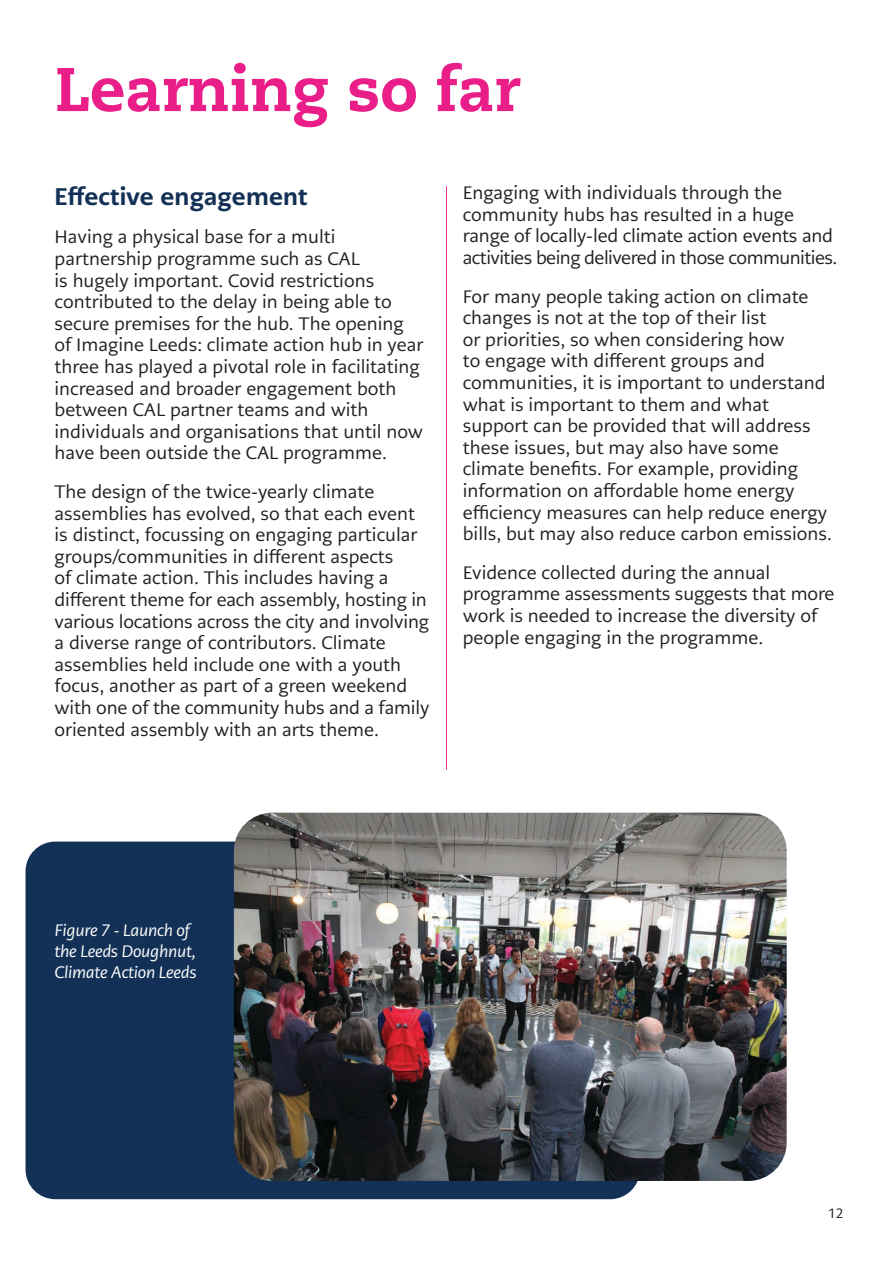
<style>
.page{position:relative;width:893px;height:1263px;background:#fff}
.page>*{position:absolute;margin:0;border:0;box-sizing:border-box;transform-origin:0 0}
.t1{font:800 61.5px "Caecilia LT Pro 85";color:#ea1e89}
.t2{font:800 24px "PMN Caecilia Sans Text";letter-spacing:.005em;color:#133156}
.t3{font:18px/21.6px "PMN Caecilia Sans Text";color:#231f20}
.t4{font:italic 16.5px/21px "PMN Caecilia Sans Text";letter-spacing:-.02em;color:#fff}
.t5{font:13.5px "PMN Caecilia Sans Text";color:#231f20}
</style>
<div class="page">
<hr style="left:446px;top:186px;width:1px;height:584px;background:#ea1e89">
<div style="left:26px;top:841px;width:614px;height:358px;background:#133156;border-radius:30px"></div>
<img style="left:234px;top:813px;width:553px;height:368px">
<h1 class="t1" style="left:55px;top:47px;width:467px">Learning so far</h1>
<h2 class="t2" style="left:55px;top:180px;width:255px">Effective engagement</h2>
<p class="t3" style="left:55px;top:226px;width:370px">Having a physical base for a multi partnership programme such as CAL<br>is hugely important. Covid restrictions contributed to the delay in being able to secure premises for the hub. The opening of Imagine Leeds: climate action hub in year three has played a pivotal role in facilitating increased and broader engagement both between CAL partner teams and with individuals and organisations that until now have been outside the CAL programme.</p>
<p class="t3" style="left:55px;top:481px;width:376px">The design of the twice-yearly climate assemblies has evolved, so that each event is distinct, focussing on engaging particular groups/communities in different aspects<br>of climate action. This includes having a different theme for each assembly, hosting in various locations across the city and involving a diverse range of contributors. Climate assemblies held include one with a youth focus, another as part of a green weekend with one of the community hubs and a family oriented assembly with an arts theme.</p>
<p class="t3" style="left:463px;top:182px;width:376px">Engaging with individuals through the community hubs has resulted in a huge range of locally-led climate action events and activities being delivered in those communities.</p>
<p class="t3" style="left:463px;top:285px;width:371px">For many people taking action on climate changes is not at the top of their list<br>or priorities, so when considering how<br>to engage with different groups and communities, it is important to understand what is important to them and what support can be provided that will address these issues, but may also have some climate benefits. For example, providing information on affordable home energy efficiency measures can help reduce energy bills, but may also reduce carbon emissions.</p>
<p class="t3" style="left:463px;top:561px;width:373px">Evidence collected during the annual programme assessments suggests that more work is needed to increase the diversity of people engaging in the programme.</p>
<p class="t4" style="left:55px;top:920px;width:144px">Figure 7 - Launch of the Leeds Doughnut,<br>Climate Action Leeds</p>
<p class="t5" style="left:828px;top:1205px;width:17px">12</p>
</div>
